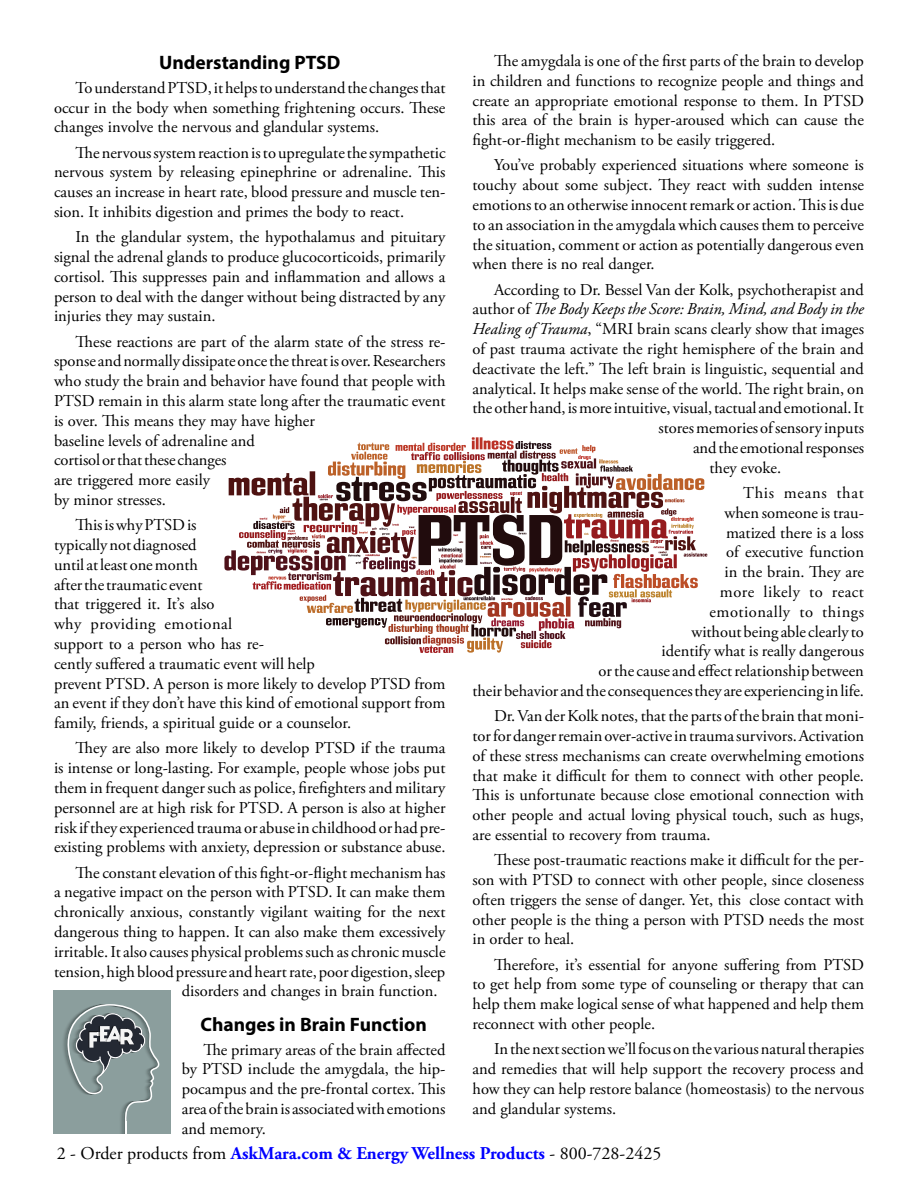
<style>
.page{position:relative;width:918px;height:1188px;background:#fff}
.page>*{position:absolute;margin:0;border:0;box-sizing:border-box;transform-origin:0 0}
.t1{font:700 19.5px "Myriad Pro";color:#000}
.t2{font:700 18px "Adobe Garamond Pro";color:#00f}
.t3{font:16.5px/19.8px "Adobe Garamond Pro";color:#000;text-align:justify}
.t4{font:italic 16.5px "Adobe Garamond Pro";color:#000}
.s1{font-style:normal}
.s2{font-style:italic}
.s3{font-weight:400;color:#000}
</style>
<div class="page">
<svg style="left:224px;top:437px;width:483px;height:216px"></svg>
<div style="left:54px;top:991px;width:117px;height:143px;background:#8b9e9d"></div>
<svg style="left:63px;top:1004px;width:97px;height:130px"></svg>
<p class="t1" style="left:159px;top:49px;width:183px">Understanding PTSD</p>
<p class="t3" style="left:54px;top:78px;width:393px;text-indent:22px">To understand PTSD, it helps to understand the changes that occur in the body when something frightening occurs. These changes involve the nervous and glandular systems.</p>
<p class="t3" style="left:54px;top:143px;width:393px;text-indent:22px">The nervous system reaction is to upregulate the sympathetic nervous system by releasing epinephrine or adrenaline. This causes an increase in heart rate, blood pressure and muscle ten&shy;sion. It inhibits digestion and primes the body to react.</p>
<p class="t3" style="left:54px;top:228px;width:393px;text-indent:22px">In the glandular system, the hypothalamus and pituitary signal the adrenal glands to produce glucocorticoids, primarily cortisol. This suppresses pain and inflammation and allows a person to deal with the danger without being distracted by any injuries they may sustain.</p>
<p class="t3" style="left:54px;top:332px;width:393px;text-align:left;text-indent:22px">These reactions are part of the alarm state of the stress re&shy;sponse and normally dissipate once the threat is over. Researchers who study the brain and behavior have found that people with PTSD remain in this alarm state long after the traumatic event is over. This means they may have higher<br>baseline levels of adrenaline and<br>cortisol or that these changes<br>are triggered more easily<br>by minor stresses.</p>
<p class="t3" style="left:54px;top:516px;width:393px;text-align:left;text-indent:22px">This is why PTSD is<br>typically not diagnosed<br>until at least one month<br>after the traumatic event<br>that triggered it. It’s also<br>why providing emotional<br>support to a person who has re-<br>cently suffered a traumatic event will help<br>prevent PTSD. A person is more likely to develop PTSD from an event if they don’t have this kind of emotional support from family, friends, a spiritual guide or a counselor.</p>
<p class="t3" style="left:54px;top:739px;width:393px;text-indent:22px">They are also more likely to develop PTSD if the trauma is intense or long-lasting. For example, people whose jobs put them in frequent danger such as police, firefighters and military personnel are at high risk for PTSD. A person is also at higher risk if they experienced trauma or abuse in childhood or had pre&shy;existing problems with anxiety, depression or substance abuse.</p>
<p class="t3" style="left:76px;top:863px;width:371px">The constant elevation of this fight-or-flight mechanism has</p>
<p class="t3" style="left:54px;top:883px;width:393px">a negative impact on the person with PTSD. It can make them</p>
<p class="t3" style="left:54px;top:903px;width:393px">chronically anxious, constantly vigilant waiting for the next</p>
<p class="t3" style="left:54px;top:922px;width:393px">dangerous thing to happen. It can also make them excessively</p>
<p class="t3" style="left:54px;top:942px;width:393px">irritable. It also causes physical problems such as chronic muscle</p>
<p class="t3" style="left:54px;top:962px;width:393px">tension, high blood pressure and heart rate, poor digestion, sleep</p>
<p class="t3" style="left:182px;top:982px;width:257px">disorders and changes in brain function.</p>
<p class="t1" style="left:201px;top:1011px;width:228px">Changes in Brain Function</p>
<p class="t3" style="left:182px;top:1040px;width:265px;text-indent:22px">The primary areas of the brain affected by PTSD include the amygdala, the hip&shy;pocampus and the pre-frontal cortex. This area of the brain is associated with emotions and memory.</p>
<p class="t3" style="left:472px;top:51px;width:393px;text-indent:22px">The amygdala is one of the first parts of the brain to develop in children and functions to recognize people and things and create an appropriate emotional response to them. In PTSD this area of the brain is hyper-aroused which can cause the fight-or-flight mechanism to be easily triggered.</p>
<p class="t3" style="left:472px;top:156px;width:393px;text-indent:22px">You’ve probably experienced situations where someone is touchy about some subject. They react with sudden intense emotions to an otherwise innocent remark or action. This is due to an association in the amygdala which causes them to perceive the situation, comment or action as potentially dangerous even when there is no real danger.</p>
<p class="t3" style="left:494px;top:280px;width:371px">According to Dr. Bessel Van der Kolk, psychotherapist and</p>
<p class="t4" style="left:472px;top:299px;width:393px"><span class="s1">author of</span> The Body Keeps the Score: Brain, Mind, and Body in the</p>
<p class="t3" style="left:472px;top:320px;width:393px"><span class="s2">Healing of Trauma</span>, “MRI brain scans clearly show that images</p>
<p class="t3" style="left:472px;top:339px;width:393px">of past trauma activate the right hemisphere of the brain and</p>
<p class="t3" style="left:472px;top:359px;width:393px">deactivate the left.” The left brain is linguistic, sequential and</p>
<p class="t3" style="left:472px;top:379px;width:393px">analytical. It helps make sense of the world. The right brain, on</p>
<p class="t3" style="left:472px;top:399px;width:393px">the other hand, is more intuitive, visual, tactual and emotional. It</p>
<p class="t3" style="left:659px;top:419px;width:207px">stores memories of sensory inputs</p>
<p class="t3" style="left:693px;top:438px;width:173px">and the emotional responses</p>
<p class="t3" style="left:710px;top:458px;width:73px">they evoke.</p>
<p class="t3" style="left:473px;top:483px;width:393px;text-align:right">This means that<br>when someone is trau-<br>matized there is a loss<br>of executive function<br>in the brain. They are<br>more likely to react<br>emotionally to things<br>without being able clearly to<br>identify what is really dangerous<br>or the cause and effect relationship between<br>their behavior and the consequences they are experiencing in life.</p>
<p class="t3" style="left:473px;top:707px;width:393px;text-indent:22px">Dr. Van der Kolk notes, that the parts of the brain that moni&shy;tor for danger remain over-active in trauma survivors. Activation of these stress mechanisms can create overwhelming emotions that make it difficult for them to connect with other people.<br>This is unfortunate because close emotional connection with other people and actual loving physical touch, such as hugs, are essential to recovery from trauma.</p>
<p class="t3" style="left:473px;top:851px;width:393px;text-indent:22px">These post-traumatic reactions make it difficult for the per&shy;son with PTSD to connect with other people, since closeness often triggers the sense of danger. Yet, this close contact with other people is the thing a person with PTSD needs the most in order to heal.</p>
<p class="t3" style="left:473px;top:955px;width:393px;text-indent:22px">Therefore, it’s essential for anyone suffering from PTSD to get help from some type of counseling or therapy that can help them make logical sense of what happened and help them reconnect with other people.</p>
<p class="t3" style="left:473px;top:1040px;width:393px;text-indent:22px">In the next section we’ll focus on the various natural therapies and remedies that will help support the recovery process and how they can help restore balance (homeostasis) to the nervous and glandular systems.</p>
<p class="t2" style="left:57px;top:1143px;width:606px"><span class="s3">2 - Order products from</span> AskMara.com &amp; Energy Wellness Products <span class="s3">- 800-728-2425</span></p>
</div>
